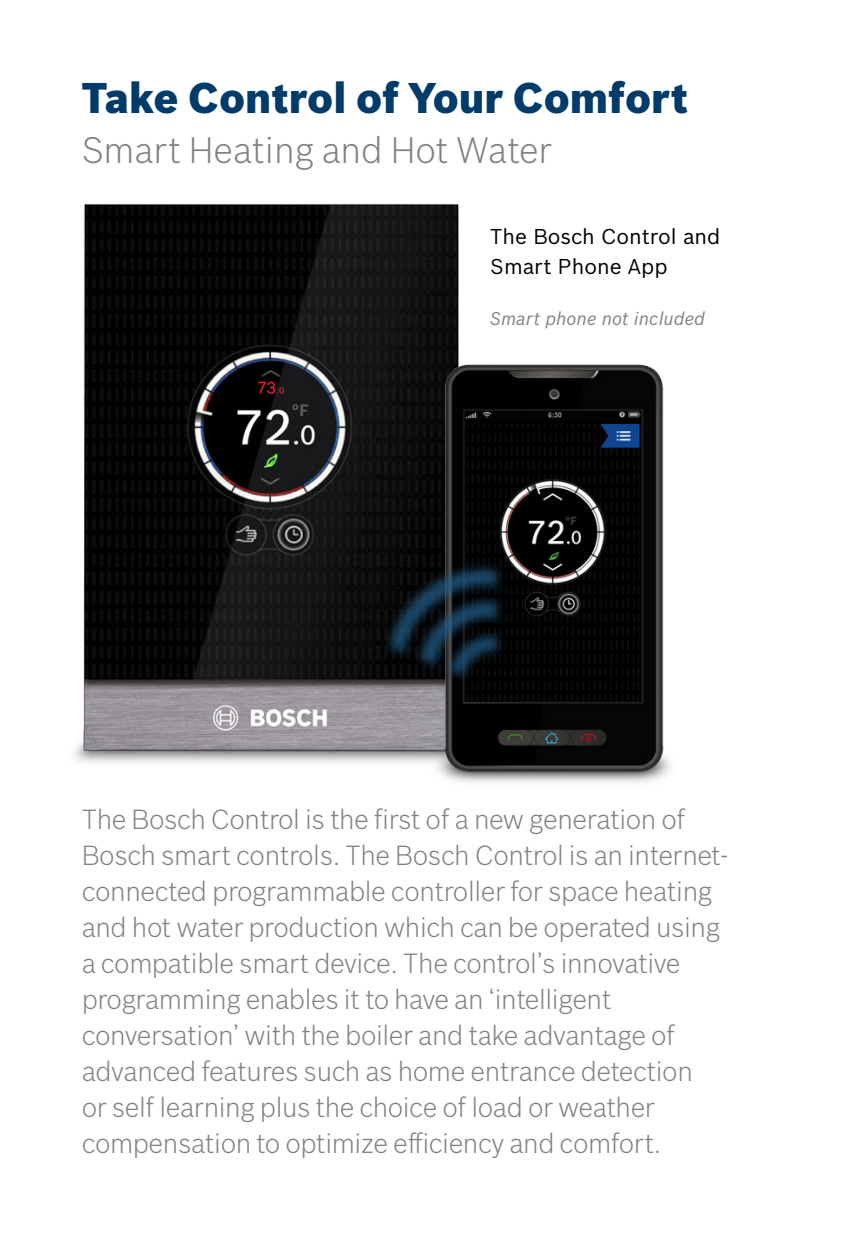
<style>
.page{position:relative;width:851px;height:1234px;background:#fff}
.page>*{position:absolute;margin:0;border:0;box-sizing:border-box;transform-origin:0 0}
.t1{font:900 42px "Bosch Sans";color:#003b6a}
.t2{font:300 36px "Bosch Sans";color:#808285}
.t3{font:300 27px/36px "Bosch Sans";letter-spacing:-.015em;color:#808285}
.t4{font:21px/30px "Bosch Sans";color:#000}
.t5{font:italic 18px "Bosch Sans";color:#808285}
</style>
<div class="page">
<img style="left:74px;top:204px;width:385px;height:559px">
<img style="left:428px;top:328px;width:243px;height:455px">
<img style="left:371px;top:550px;width:144px;height:144px">
<h1 class="t1" style="left:82px;top:66px;width:608px">Take Control of Your Comfort</h1>
<h2 class="t2" style="left:82px;top:125px;width:471px">Smart Heating and Hot Water</h2>
<p class="t4" style="left:490px;top:220px;width:231px">The Bosch Control and<br>Smart Phone App</p>
<p class="t5" style="left:490px;top:305px;width:216px">Smart phone not included</p>
<p class="t3" style="left:82px;top:799px;width:648px">The Bosch Control is the first of a new generation of Bosch smart controls. The Bosch Control is an internet&shy;connected programmable controller for space heating and hot water production which can be operated using a compatible smart device. The control’s innovative programming enables it to have an ‘intelligent conversation’ with the boiler and take advantage of advanced features such as home entrance detection<br>or self learning plus the choice of load or weather compensation to optimize efficiency and comfort.</p>
</div>
